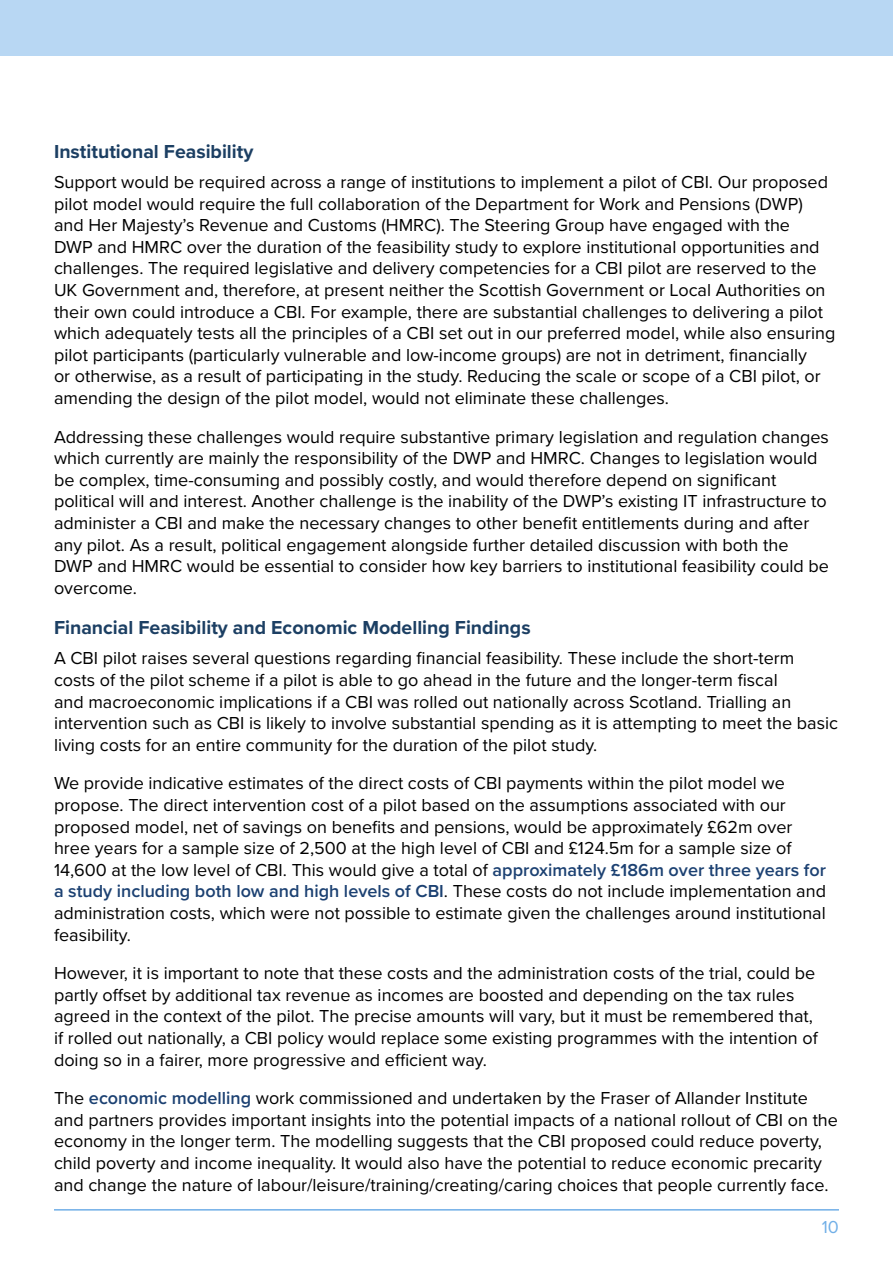
<style>
.page{position:relative;width:893px;height:1263px;background:#fff}
.page>*{position:absolute;margin:0;border:0;box-sizing:border-box;transform-origin:0 0}
.t1{font:700 19.5px "Proxima Nova";color:#1c3f63}
.body_text{font:18px/21.6px "Proxima Nova";color:#000}
.t2{font:18px "Proxima Nova";color:#71afe7}
.s1{font-weight:600;color:#1c4172}
</style>
<div class="page">
<div style="left:0;top:0;width:893px;height:55px;background:#b8d7f3"></div>
<hr style="left:54px;top:1209px;width:785px;height:1px;background:#71afe7">
<p class="t1" style="left:54px;top:137px;width:201px">Institutional Feasibility</p>
<p class="body_text" style="left:54px;top:170px;width:783px">Support would be required across a range of institutions to implement a pilot of CBI. Our proposed pilot model would require the full collaboration of the Department for Work and Pensions (DWP) and Her Majesty’s Revenue and Customs (HMRC). The Steering Group have engaged with the<br>DWP and HMRC over the duration of the feasibility study to explore institutional opportunities and challenges. The required legislative and delivery competencies for a CBI pilot are reserved to the UK Government and, therefore, at present neither the Scottish Government or Local Authorities on their own could introduce a CBI. For example, there are substantial challenges to delivering a pilot which adequately tests all the principles of a CBI set out in our preferred model, while also ensuring pilot participants (particularly vulnerable and low-income groups) are not in detriment, financially<br>or otherwise, as a result of participating in the study. Reducing the scale or scope of a CBI pilot, or amending the design of the pilot model, would not eliminate these challenges.</p>
<p class="body_text" style="left:54px;top:425px;width:777px">Addressing these challenges would require substantive primary legislation and regulation changes which currently are mainly the responsibility of the DWP and HMRC. Changes to legislation would be complex, time-consuming and possibly costly, and would therefore depend on significant political will and interest. Another challenge is the inability of the DWP’s existing IT infrastructure to administer a CBI and make the necessary changes to other benefit entitlements during and after any pilot. As a result, political engagement alongside further detailed discussion with both the DWP and HMRC would be essential to consider how key barriers to institutional feasibility could be overcome.</p>
<p class="t1" style="left:54px;top:613px;width:478px">Financial Feasibility and Economic Modelling Findings</p>
<p class="body_text" style="left:54px;top:647px;width:786px">A CBI pilot raises several questions regarding financial feasibility. These include the short-term costs of the pilot scheme if a pilot is able to go ahead in the future and the longer-term fiscal<br>and macroeconomic implications if a CBI was rolled out nationally across Scotland. Trialling an intervention such as CBI is likely to involve substantial spending as it is attempting to meet the basic living costs for an entire community for the duration of the pilot study.</p>
<p class="body_text" style="left:54px;top:772px;width:773px">We provide indicative estimates of the direct costs of CBI payments within the pilot model we propose. The direct intervention cost of a pilot based on the assumptions associated with our proposed model, net of savings on benefits and pensions, would be approximately £62m over hree years for a sample size of 2,500 at the high level of CBI and £124.5m for a sample size of 14,600 at the low level of CBI. This would give a total of <span class="s1">approximately £186m over three years for a study including both low and high levels of CBI</span>. These costs do not include implementation and administration costs, which were not possible to estimate given the challenges around institutional feasibility.</p>
<p class="body_text" style="left:54px;top:961px;width:765px">However, it is important to note that these costs and the administration costs of the trial, could be partly offset by additional tax revenue as incomes are boosted and depending on the tax rules agreed in the context of the pilot. The precise amounts will vary, but it must be remembered that, if rolled out nationally, a CBI policy would replace some existing programmes with the intention of doing so in a fairer, more progressive and efficient way.</p>
<p class="body_text" style="left:54px;top:1087px;width:785px">The <span class="s1">economic modelling</span> work commissioned and undertaken by the Fraser of Allander Institute and partners provides important insights into the potential impacts of a national rollout of CBI on the economy in the longer term. The modelling suggests that the CBI proposed could reduce poverty, child poverty and income inequality. It would also have the potential to reduce economic precarity and change the nature of labour/leisure/training/creating/caring choices that people currently face.</p>
<p class="t2" style="left:822px;top:1213px;width:19px">10</p>
</div>
